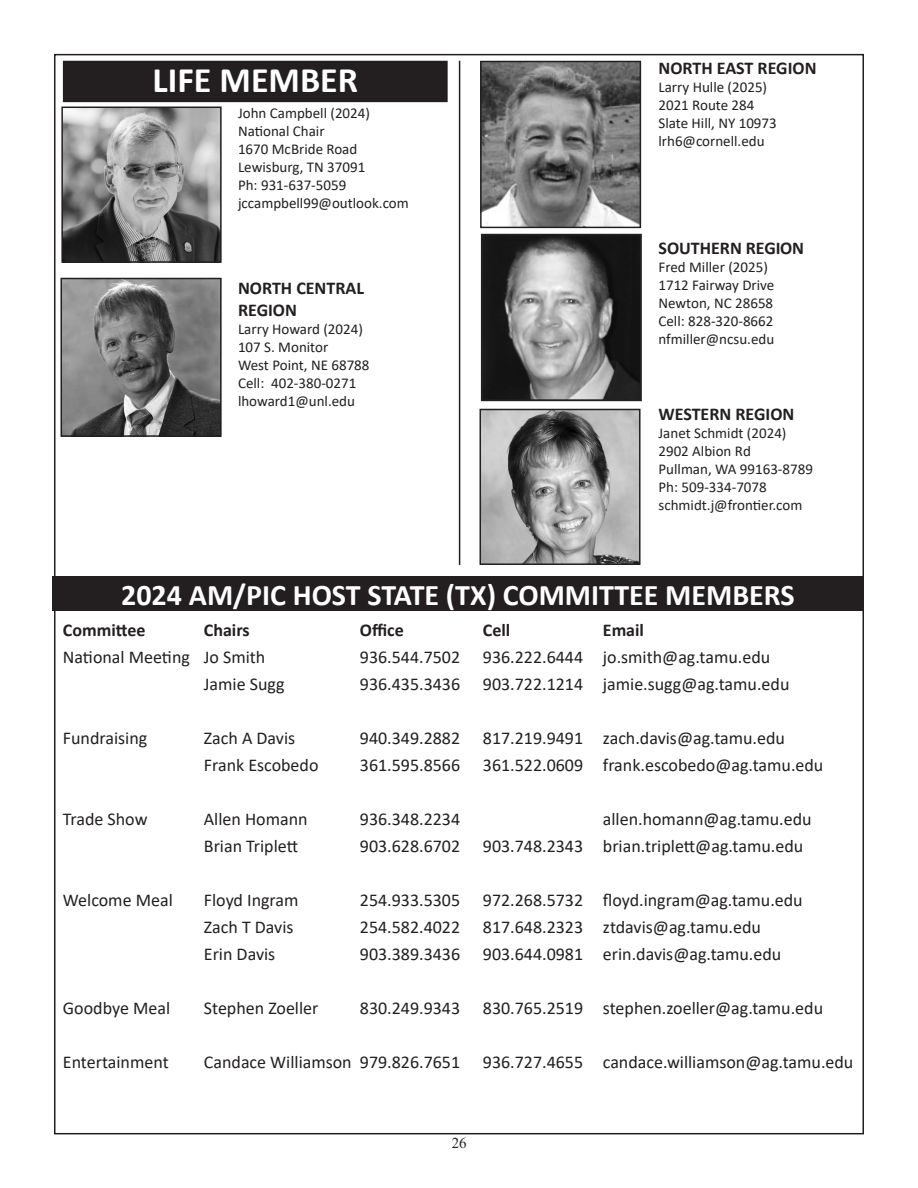
<style>
.page{position:relative;width:918px;height:1188px;background:#fff}
.page>*{position:absolute;margin:0;border:0;box-sizing:border-box;transform-origin:0 0}
.t1{font:700 36px "Calibri";color:#fff}
.t2{font:700 30px "Calibri";color:#fff}
.t3{font:18px "Calibri";color:#231f20}
.t4{font:700 18px "Calibri";color:#231f20}
.t5{font:15px "Calibri";color:#231f20}
.t6{font:15px "Times New Roman";color:#231f20}
</style>
<div class="page">
<div style="left:53px;top:577px;width:810px;height:34px;background:#231f20"></div>
<div style="left:64px;top:62px;width:383px;height:39px;background:#231f20"></div>
<div style="left:63px;top:61px;width:385px;height:41px;border:2px solid #231f20"></div>
<hr style="left:459px;top:61px;width:1px;height:504px;background:#231f20">
<img style="left:484px;top:237px;width:155px;height:161px">
<div style="left:481px;top:234px;width:161px;height:167px;border:2px solid #231f20"></div>
<img style="left:64px;top:281px;width:155px;height:153px">
<div style="left:61px;top:278px;width:161px;height:159px;border:2px solid #231f20"></div>
<img style="left:483px;top:412px;width:155px;height:150px">
<div style="left:480px;top:409px;width:161px;height:156px;border:2px solid #231f20"></div>
<img style="left:483px;top:64px;width:155px;height:161px">
<div style="left:480px;top:61px;width:161px;height:167px;border:2px solid #231f20"></div>
<img style="left:64px;top:110px;width:155px;height:150px">
<div style="left:61px;top:107px;width:161px;height:156px;border:2px solid #231f20"></div>
<p class="t1" style="left:153px;top:55px;width:207px">LIFE MEMBER</p>
<p class="t5" style="left:238px;top:102px;width:133px">John Campbell (2024)</p>
<p class="t5" style="left:238px;top:120px;width:88px">National Chair</p>
<p class="t5" style="left:238px;top:138px;width:121px">1670 McBride Road</p>
<p class="t5" style="left:238px;top:156px;width:129px">Lewisburg, TN 37091</p>
<p class="t5" style="left:238px;top:174px;width:110px">Ph: 931-637-5059</p>
<p class="t5" style="left:238px;top:192px;width:172px">jccampbell99@outlook.com</p>
<p class="t4" style="left:238px;top:275px;width:128px">NORTH CENTRAL</p>
<p class="t4" style="left:238px;top:297px;width:60px">REGION</p>
<p class="t5" style="left:238px;top:318px;width:126px">Larry Howard (2024)</p>
<p class="t5" style="left:238px;top:336px;width:92px">107 S. Monitor</p>
<p class="t5" style="left:238px;top:354px;width:133px">West Point, NE 68788</p>
<p class="t5" style="left:238px;top:372px;width:120px">Cell: 402-380-0271</p>
<p class="t5" style="left:238px;top:390px;width:119px">lhoward1@unl.edu</p>
<p class="t4" style="left:658px;top:56px;width:160px">NORTH EAST REGION</p>
<p class="t5" style="left:658px;top:77px;width:110px">Larry Hulle (2025)</p>
<p class="t5" style="left:658px;top:95px;width:97px">2021 Route 284</p>
<p class="t5" style="left:658px;top:113px;width:120px">Slate Hill, NY 10973</p>
<p class="t5" style="left:658px;top:131px;width:108px">lrh6@cornell.edu</p>
<p class="t4" style="left:658px;top:236px;width:147px">SOUTHERN REGION</p>
<p class="t5" style="left:658px;top:257px;width:111px">Fred Miller (2025)</p>
<p class="t5" style="left:658px;top:275px;width:117px">1712 Fairway Drive</p>
<p class="t5" style="left:658px;top:293px;width:116px">Newton, NC 28658</p>
<p class="t5" style="left:658px;top:311px;width:116px">Cell: 828-320-8662</p>
<p class="t5" style="left:658px;top:329px;width:117px">nfmiller@ncsu.edu</p>
<p class="t4" style="left:658px;top:401px;width:137px">WESTERN REGION</p>
<p class="t5" style="left:658px;top:422px;width:129px">Janet Schmidt (2024)</p>
<p class="t5" style="left:658px;top:440px;width:94px">2902 Albion Rd</p>
<p class="t5" style="left:658px;top:458px;width:156px">Pullman, WA 99163-8789</p>
<p class="t5" style="left:658px;top:476px;width:110px">Ph: 509-334-7078</p>
<p class="t5" style="left:658px;top:494px;width:145px">schmidt.j@frontier.com</p>
<p class="t2" style="left:121px;top:573px;width:675px">2024 AM/PIC HOST STATE (TX) COMMITTEE MEMBERS</p>
<p class="t4" style="left:63px;top:617px;width:84px">Committee</p>
<p class="t4" style="left:204px;top:617px;width:47px">Chairs</p>
<p class="t4" style="left:360px;top:617px;width:45px">Office</p>
<p class="t4" style="left:483px;top:617px;width:29px">Cell</p>
<p class="t4" style="left:603px;top:617px;width:43px">Email</p>
<p class="t3" style="left:63px;top:645px;width:204px">National Meeting Jo Smith</p>
<p class="t3" style="left:360px;top:645px;width:102px">936.544.7502</p>
<p class="t3" style="left:483px;top:645px;width:289px">936.222.6444 jo.smith@ag.tamu.edu</p>
<p class="t3" style="left:204px;top:672px;width:82px">Jamie Sugg</p>
<p class="t3" style="left:360px;top:672px;width:102px">936.435.3436</p>
<p class="t3" style="left:483px;top:672px;width:308px">903.722.1214 jamie.sugg@ag.tamu.edu</p>
<p class="t3" style="left:63px;top:726px;width:86px">Fundraising</p>
<p class="t3" style="left:204px;top:726px;width:93px">Zach A Davis</p>
<p class="t3" style="left:360px;top:726px;width:102px">940.349.2882</p>
<p class="t3" style="left:483px;top:726px;width:304px">817.219.9491 zach.davis@ag.tamu.edu</p>
<p class="t3" style="left:204px;top:753px;width:116px">Frank Escobedo</p>
<p class="t3" style="left:360px;top:753px;width:102px">361.595.8566</p>
<p class="t3" style="left:483px;top:753px;width:342px">361.522.0609 frank.escobedo@ag.tamu.edu</p>
<p class="t3" style="left:63px;top:807px;width:86px">Trade Show</p>
<p class="t3" style="left:204px;top:807px;width:105px">Allen Homann</p>
<p class="t3" style="left:360px;top:807px;width:102px">936.348.2234</p>
<p class="t3" style="left:603px;top:807px;width:210px">allen.homann@ag.tamu.edu</p>
<p class="t3" style="left:204px;top:834px;width:96px">Brian Triplett</p>
<p class="t3" style="left:360px;top:834px;width:102px">903.628.6702</p>
<p class="t3" style="left:483px;top:834px;width:322px">903.748.2343 brian.triplett@ag.tamu.edu</p>
<p class="t3" style="left:63px;top:888px;width:111px">Welcome Meal</p>
<p class="t3" style="left:204px;top:888px;width:96px">Floyd Ingram</p>
<p class="t3" style="left:360px;top:888px;width:102px">254.933.5305</p>
<p class="t3" style="left:483px;top:888px;width:321px">972.268.5732 floyd.ingram@ag.tamu.edu</p>
<p class="t3" style="left:204px;top:915px;width:91px">Zach T Davis</p>
<p class="t3" style="left:360px;top:915px;width:102px">254.582.4022</p>
<p class="t3" style="left:483px;top:915px;width:280px">817.648.2323 ztdavis@ag.tamu.edu</p>
<p class="t3" style="left:204px;top:942px;width:73px">Erin Davis</p>
<p class="t3" style="left:360px;top:942px;width:102px">903.389.3436</p>
<p class="t3" style="left:483px;top:942px;width:300px">903.644.0981 erin.davis@ag.tamu.edu</p>
<p class="t3" style="left:63px;top:996px;width:109px">Goodbye Meal</p>
<p class="t3" style="left:204px;top:996px;width:116px">Stephen Zoeller</p>
<p class="t3" style="left:360px;top:996px;width:102px">830.249.9343</p>
<p class="t3" style="left:483px;top:996px;width:342px">830.765.2519 stephen.zoeller@ag.tamu.edu</p>
<p class="t3" style="left:63px;top:1050px;width:107px">Entertainment</p>
<p class="t3" style="left:204px;top:1050px;width:258px">Candace Williamson 979.826.7651</p>
<p class="t3" style="left:483px;top:1050px;width:372px">936.727.4655 candace.williamson@ag.tamu.edu</p>
<p class="t6" style="left:452px;top:1133px;width:16px">26</p>
</div>
